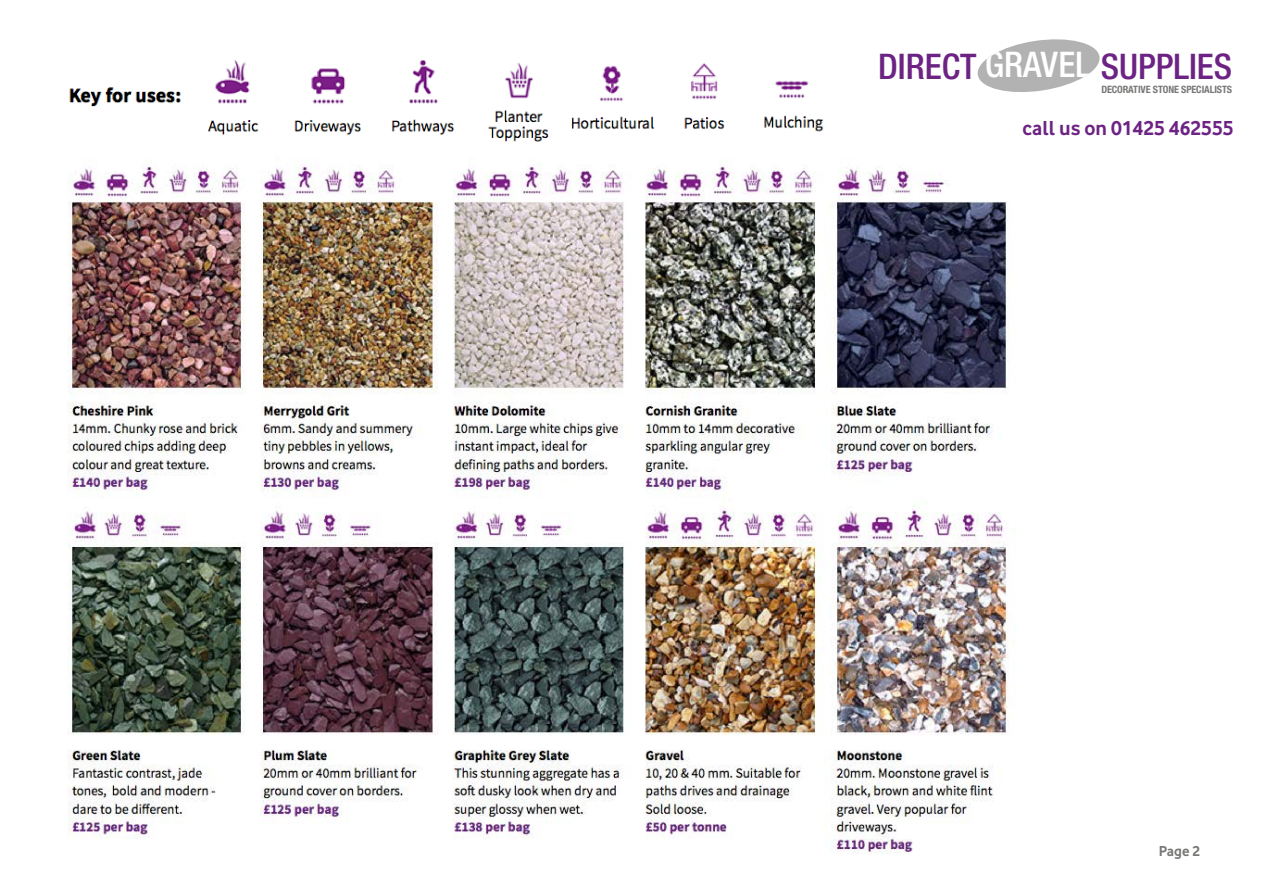
<style>
.page{position:relative;width:1263px;height:893px;background:#fff}
.page>*{position:absolute;margin:0;border:0;box-sizing:border-box;transform-origin:0 0}
.t1{font:500 condensed 35.4px "Helvetica Neue";color:#6c2383}
.t2{font:700 21px "Vodafone Rg";color:#6c2383}
.t3{font:700 15px "Vodafone Rg";color:#777776}
.t4{font:700 condensed 10.2px "Helvetica Neue";letter-spacing:-.01em;color:#777776}
.s1{color:#fff}
</style>
<div class="page">
<img style="left:69px;top:60px;width:755px;height:82px">
<img style="left:67px;top:164px;width:949px;height:690px">
<svg style="left:977px;top:39px;width:123px;height:53px"></svg>
<h1 class="t1" style="left:878px;top:45px;width:355px">DIRECT <span class="s1">GRAVEL</span> SUPPLIES</h1>
<p class="t4" style="left:1101px;top:83px;width:132px">DECORATIVE STONE SPECIALISTS</p>
<h2 class="t2" style="left:1022px;top:116px;width:213px">call us on 01425 462555</h2>
<h3 class="t3" style="left:1159px;top:843px;width:43px">Page 2</h3>
</div>
